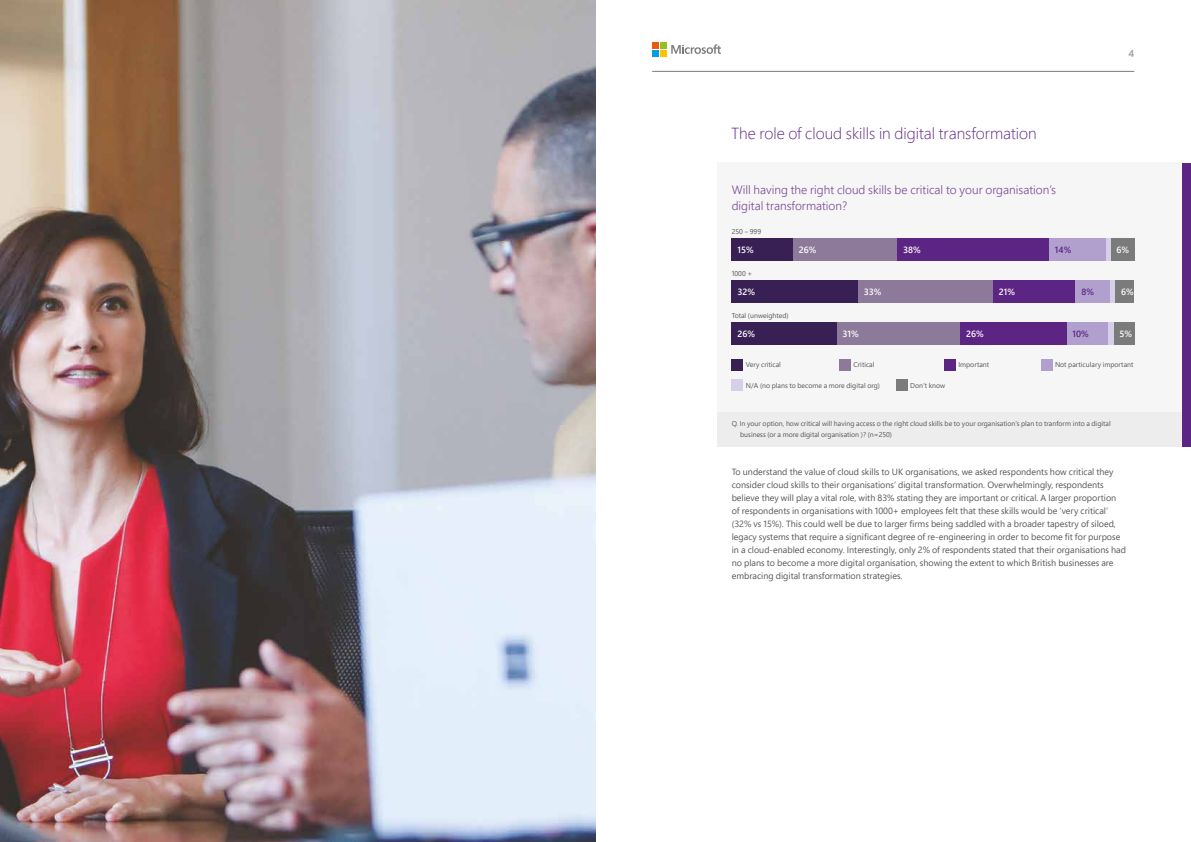
<style>
.page{position:relative;width:1191px;height:842px;background:#fff}
.page>*{position:absolute;margin:0;border:0;box-sizing:border-box;transform-origin:0 0}
.t1{font:300 16px "Segoe Pro";color:#5c2483}
.t2{font:300 12px/16px "Segoe Pro";color:#794897}
.t3{font:600 10px "Segoe Pro";color:#999898}
.t4{font:9px/13px "Segoe Pro";color:#575756}
.t5{font:600 9px "Segoe Pro";color:#fff}
.t6{font:600 9px "Segoe Pro";color:#5c2483}
.t7{font:7px/11px "Segoe Pro";color:#575756}
</style>
<div class="page">
<div style="left:717px;top:163px;width:474px;height:266px;background:#f6f6f6"></div>
<div style="left:717px;top:412px;width:474px;height:34px;background:#ededed"></div>
<div style="left:1182px;top:163px;width:9px;height:284px;background:#5c2483"></div>
<img style="left:0;top:0;width:595px;height:842px">
<hr style="left:652px;top:71px;width:482px;height:1px;background:#7c7b7b">
<svg style="left:671px;top:44px;width:50px;height:10px"></svg>
<div style="left:652px;top:42px;width:7px;height:7px;background:#ea5b0b"></div>
<div style="left:660px;top:42px;width:7px;height:7px;background:#95c11f"></div>
<div style="left:652px;top:50px;width:7px;height:7px;background:#009fe3"></div>
<div style="left:660px;top:50px;width:7px;height:7px;background:#fdc300"></div>
<div style="left:731px;top:238px;width:62px;height:23px;background:#392054"></div>
<div style="left:731px;top:280px;width:127px;height:23px;background:#392054"></div>
<div style="left:731px;top:322px;width:106px;height:23px;background:#392054"></div>
<div style="left:793px;top:238px;width:104px;height:23px;background:#8d799a"></div>
<div style="left:858px;top:280px;width:135px;height:23px;background:#8d799a"></div>
<div style="left:837px;top:322px;width:123px;height:23px;background:#8d799a"></div>
<div style="left:897px;top:238px;width:152px;height:23px;background:#5c2483"></div>
<div style="left:993px;top:280px;width:82px;height:23px;background:#5c2483"></div>
<div style="left:960px;top:322px;width:106px;height:23px;background:#5c2483"></div>
<div style="left:1049px;top:238px;width:57px;height:23px;background:#b1a0ce"></div>
<div style="left:1075px;top:280px;width:35px;height:23px;background:#b1a0ce"></div>
<div style="left:1066px;top:322px;width:42px;height:23px;background:#b1a0ce"></div>
<hr style="left:1106px;top:238px;width:4px;height:23px;background:#d7cfe8">
<div style="left:1110px;top:280px;width:5px;height:23px;background:#d7cfe8"></div>
<div style="left:1108px;top:322px;width:5px;height:23px;background:#d7cfe8"></div>
<div style="left:1110px;top:238px;width:24px;height:23px;background:#7c7b7b"></div>
<div style="left:1115px;top:280px;width:19px;height:23px;background:#7c7b7b"></div>
<div style="left:1113px;top:322px;width:21px;height:23px;background:#7c7b7b"></div>
<div style="left:731px;top:359px;width:12px;height:11px;background:#392054"></div>
<div style="left:839px;top:359px;width:11px;height:11px;background:#8d799a"></div>
<div style="left:944px;top:359px;width:11px;height:11px;background:#5c2483"></div>
<div style="left:1040px;top:359px;width:12px;height:11px;background:#b1a0ce"></div>
<div style="left:731px;top:379px;width:12px;height:11px;background:#d7cfe8"></div>
<div style="left:896px;top:379px;width:11px;height:11px;background:#7c7b7b"></div>
<p class="t3" style="left:1128px;top:46px;width:7px">4</p>
<h1 class="t1" style="left:731px;top:123px;width:307px">The role of cloud skills in digital transformation</h1>
<h2 class="t2" style="left:731px;top:181px;width:326px">Will having the right cloud skills be critical to your organisation’s digital transformation?</h2>
<p class="t7" style="left:731px;top:226px;width:31px">250 – 999</p>
<p class="t7" style="left:731px;top:268px;width:22px">1000 +</p>
<p class="t7" style="left:731px;top:310px;width:58px">Total (unweighted)</p>
<p class="t5" style="left:737px;top:243px;width:18px">15%</p>
<p class="t5" style="left:737px;top:285px;width:19px">32%</p>
<p class="t5" style="left:737px;top:328px;width:19px">26%</p>
<p class="t5" style="left:798px;top:243px;width:19px">26%</p>
<p class="t5" style="left:864px;top:285px;width:19px">33%</p>
<p class="t5" style="left:842px;top:328px;width:18px">31%</p>
<p class="t5" style="left:903px;top:243px;width:19px">38%</p>
<p class="t5" style="left:966px;top:328px;width:19px">26%</p>
<p class="t5" style="left:999px;top:285px;width:18px">21%</p>
<p class="t6" style="left:1055px;top:243px;width:18px">14%</p>
<p class="t6" style="left:1081px;top:285px;width:14px">8%</p>
<p class="t6" style="left:1072px;top:328px;width:18px">10%</p>
<p class="t5" style="left:1116px;top:243px;width:14px">6%</p>
<p class="t5" style="left:1121px;top:285px;width:14px">6%</p>
<p class="t5" style="left:1119px;top:328px;width:14px">5%</p>
<p class="t7" style="left:746px;top:359px;width:37px">Very critical</p>
<p class="t7" style="left:853px;top:359px;width:22px">Critical</p>
<p class="t7" style="left:958px;top:359px;width:32px">Important</p>
<p class="t7" style="left:1055px;top:359px;width:80px">Not particulary important</p>
<p class="t7" style="left:746px;top:379px;width:135px">N/A (no plans to become a more digital org)</p>
<p class="t7" style="left:910px;top:379px;width:37px">Don’t know</p>
<p class="t7" style="left:740px;top:418px;width:372px;text-indent:-9px">Q. In your option, how critical will having access o the right cloud skills be to your organisation’s plan to tranform into a digital business (or a more digital organisation )? (n=250)</p>
<p class="t4" style="left:731px;top:465px;width:396px">To understand the value of cloud skills to UK organisations, we asked respondents how critical they consider cloud skills to their organisations’ digital transformation. Overwhelmingly, respondents believe they will play a vital role, with 83% stating they are important or critical. A larger proportion of respondents in organisations with 1000+ employees felt that these skills would be ‘very critical’ (32% vs 15%). This could well be due to larger firms being saddled with a broader tapestry of siloed, legacy systems that require a significant degree of re-engineering in order to become fit for purpose in a cloud-enabled economy. Interestingly, only 2% of respondents stated that their organisations had no plans to become a more digital organisation, showing the extent to which British businesses are embracing digital transformation strategies.</p>
</div>
